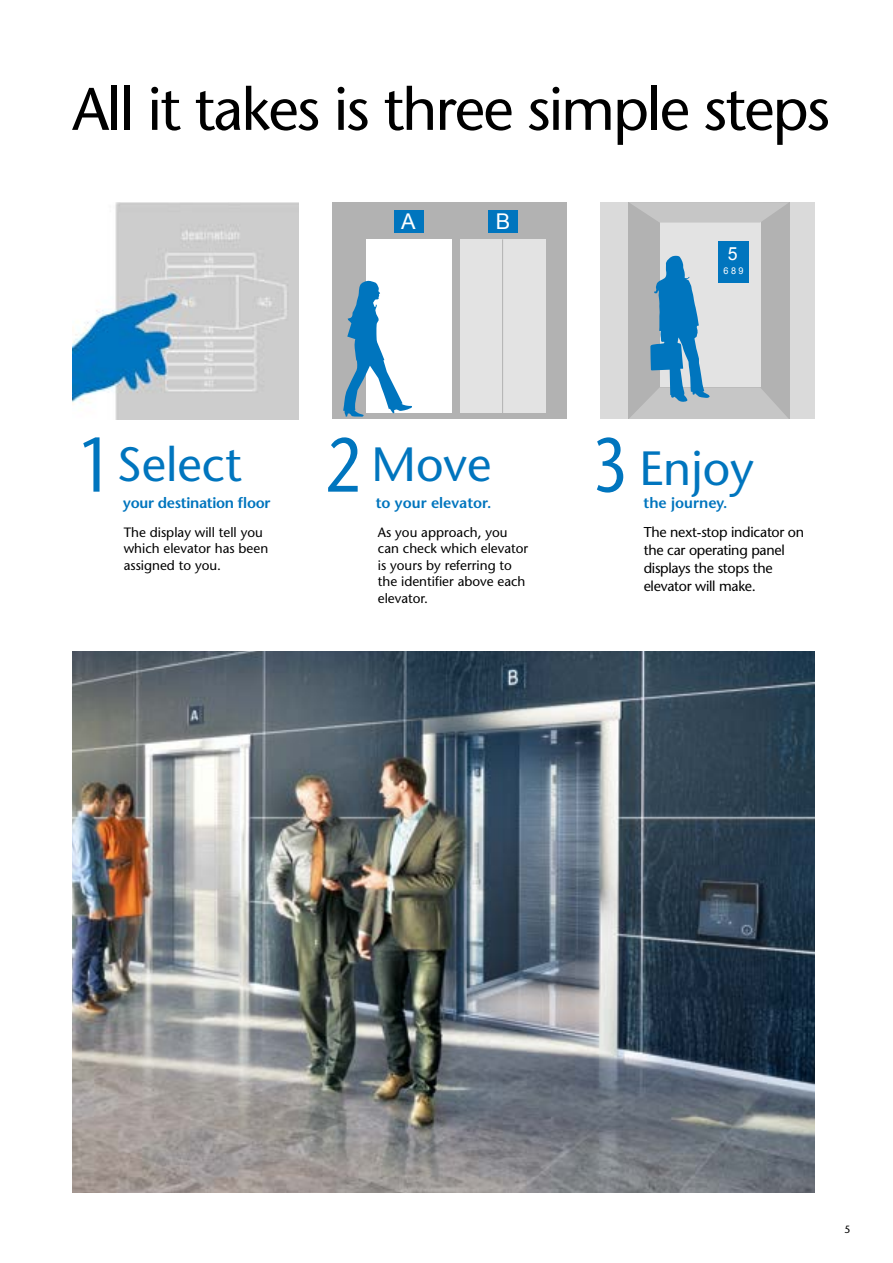
<style>
.page{position:relative;width:893px;height:1263px;background:#fff}
.page>*{position:absolute;margin:0;border:0;box-sizing:border-box;transform-origin:0 0}
.t1{font:60px "Stone Sans";letter-spacing:-.03em;color:#000}
.t2{font:500 48px "Stone Sans Std";color:#0075be}
.t3{font:21.75px "Arial";color:#fff}
.t4{font:18.15px "Arial";color:#fff}
.t5{font:600 15px "Stone Sans";color:#0075be}
.t6{font:600 15px "Stone Sans";letter-spacing:-.02em;color:#0075be}
.t7{font:14.25px/18px "Stone Sans";letter-spacing:-.02em;color:#000}
.t8{font:13.5px/16.5px "Stone Sans";color:#000}
.t9{font:10.5px "Stone Sans";color:#000}
.t10{font:9.3px "Arial";color:#fff}
.s1{font-size:76.2px}
</style>
<div class="page">
<div style="left:332px;top:202px;width:235px;height:217px;background:#b2b2b2"></div>
<div style="left:394px;top:210px;width:30px;height:22px;background:#0075be"></div>
<div style="left:488px;top:210px;width:30px;height:22px;background:#0075be"></div>
<div style="left:366px;top:239px;width:86px;height:174px;background:#fff"></div>
<div style="left:460px;top:239px;width:85px;height:174px;background:#e3e3e3"></div>
<svg style="left:343px;top:280px;width:69px;height:137px"></svg>
<hr style="left:502px;top:239px;width:1px;height:174px;background:#b2b2b2">
<div style="left:600px;top:202px;width:214px;height:217px;background:#dadada"></div>
<div style="left:628px;top:202px;width:162px;height:217px;background:#b2b2b2"></div>
<div style="left:660px;top:219px;width:100px;height:168px;background:#e3e3e3"></div>
<svg style="left:629px;top:202px;width:159px;height:21px"></svg>
<svg style="left:629px;top:255px;width:159px;height:164px"></svg>
<div style="left:718px;top:241px;width:31px;height:42px;background:#0075be"></div>
<img style="left:72px;top:202px;width:226px;height:217px">
<img style="left:72px;top:651px;width:742px;height:542px">
<h1 class="t1" style="left:72px;top:72px;width:759px">All it takes is three simple steps</h1>
<h3 class="t3" style="left:401px;top:207px;width:16px">A</h3>
<h3 class="t3" style="left:496px;top:207px;width:16px">B</h3>
<h3 class="t4" style="left:728px;top:242px;width:11px">5</h3>
<p class="t10" style="left:723px;top:265px;width:22px">6 8 9</p>
<h2 class="t2" style="left:78px;top:435px;width:415px"><span class="s1">1</span>Select <span class="s1">2</span> Move</h2>
<h2 class="t2" style="left:592px;top:440px;width:164px"><span class="s1">3</span> Enjoy</h2>
<p class="t8" style="left:124px;top:523px;width:146px">The display will tell you which elevator has been assigned to you.</p>
<p class="t8" style="left:378px;top:523px;width:152px">As you approach, you can check which elevator is yours by referring to the identifier above each elevator.</p>
<p class="t7" style="left:644px;top:523px;width:162px">The next-stop indicator on the car operating panel displays the stops the elevator will make.</p>
<p class="t6" style="left:123px;top:493px;width:149px">your destination floor</p>
<p class="t5" style="left:376px;top:493px;width:117px">to your elevator.</p>
<p class="t5" style="left:643px;top:493px;width:86px">the journey.</p>
<p class="t9" style="left:844px;top:1223px;width:8px">5</p>
</div>
